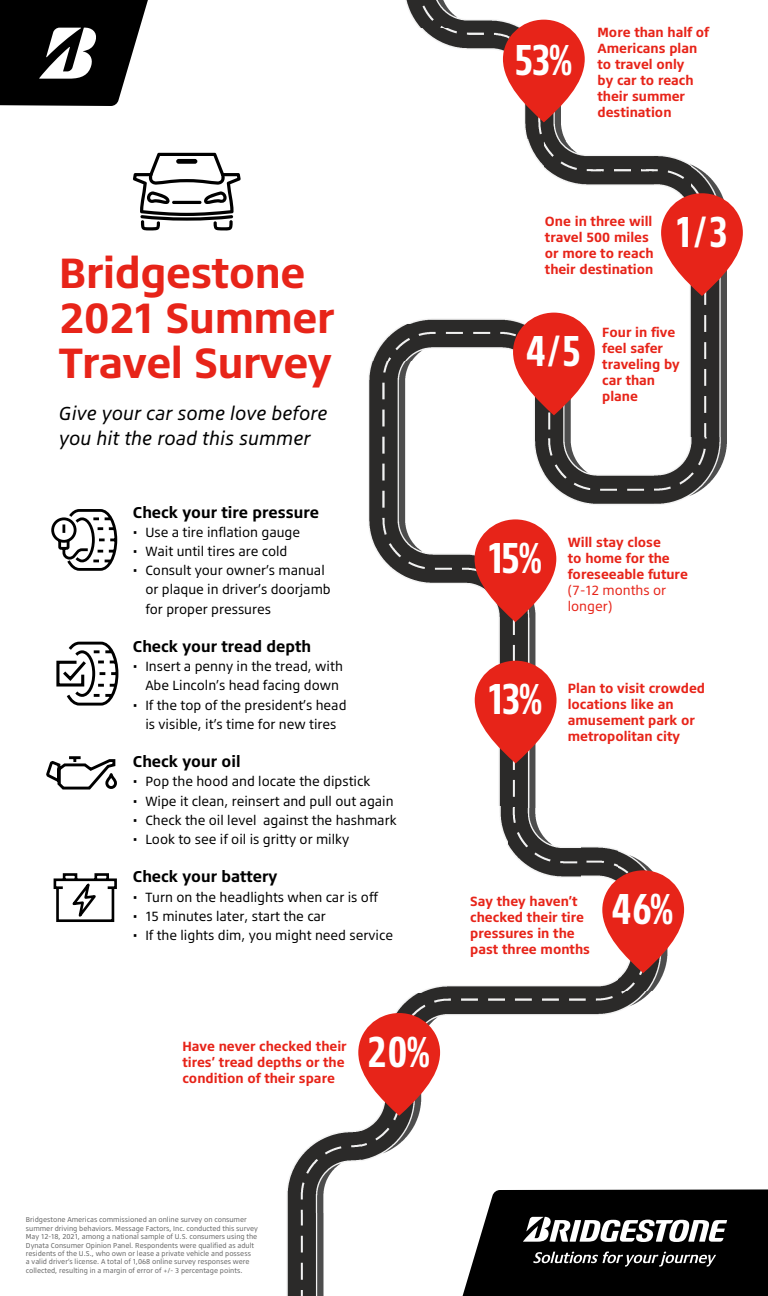
<style>
.page{position:relative;width:768px;height:1296px;background:#fff}
.page>*{position:absolute;margin:0;border:0;box-sizing:border-box;transform-origin:0 0}
.Numbers{font:700 44.12px "Bridgestone Type Cd";letter-spacing:-.06em;color:#fff}
.t1{font:700 43.2px "Bridgestone Type";letter-spacing:-.01em;color:#e72419}
.t2{font:italic 19.2px/25.2px "Bridgestone Type";color:#000}
.t3{font:700 16px "Bridgestone Type";color:#000}
.t4{font:13.6px/19.2px "Bridgestone Type";color:#000}
.t5{font:700 13.6px/16px "Bridgestone Type";color:#e72419}
.t6{font:7.2px/8.4px "Bridgestone Type";color:#666}
.s1{font-weight:400}
</style>
<div class="page">
<img style="left:654px;top:437px;width:72px;height:68px">
<img style="left:690px;top:163px;width:36px;height:274px">
<img style="left:617px;top:850px;width:68px;height:141px">
<img style="left:654px;top:155px;width:36px;height:72px">
<img style="left:379px;top:991px;width:273px;height:37px">
<img style="left:543px;top:474px;width:111px;height:31px">
<img style="left:544px;top:140px;width:110px;height:45px">
<img style="left:396px;top:979px;width:221px;height:13px">
<img style="left:581px;top:846px;width:36px;height:58px">
<img style="left:534px;top:437px;width:55px;height:37px">
<img style="left:507px;top:807px;width:74px;height:70px">
<img style="left:507px;top:326px;width:64px;height:111px">
<img style="left:507px;top:29px;width:74px;height:111px">
<img style="left:470px;top:547px;width:71px;height:260px">
<img style="left:404px;top:313px;width:140px;height:13px">
<img style="left:527px;top:140px;width:17px;height:27px">
<img style="left:406px;top:0;width:138px;height:29px">
<img style="left:470px;top:806px;width:37px;height:35px">
<img style="left:371px;top:325px;width:136px;height:37px">
<img style="left:422px;top:29px;width:85px;height:25px">
<img style="left:375px;top:548px;width:95px;height:36px">
<img style="left:360px;top:1029px;width:74px;height:132px">
<img style="left:368px;top:362px;width:50px;height:186px">
<img style="left:287px;top:1130px;width:73px;height:83px">
<img style="left:287px;top:1213px;width:37px;height:83px">
<svg style="left:0;top:0;width:148px;height:106px"></svg>
<svg style="left:462px;top:1189px;width:306px;height:107px;background:#292929"></svg>
<svg style="left:53px;top:873px;width:64px;height:49px"></svg>
<svg style="left:46px;top:756px;width:70px;height:34px"></svg>
<div style="left:105px;top:773px;width:12px;height:16px;border:3px solid #000;border-radius:4px"></div>
<svg style="left:56px;top:641px;width:63px;height:65px"></svg>
<svg style="left:51px;top:509px;width:67px;height:62px"></svg>
<svg style="left:133px;top:153px;width:108px;height:78px"></svg>
<hr style="left:172px;top:201px;width:29px;height:3px;background:#000;border-radius:2px">
<svg style="left:503px;top:20px;width:82px;height:102px;background:#e44037"></svg>
<svg style="left:661px;top:193px;width:82px;height:103px;background:#e24137"></svg>
<svg style="left:513px;top:313px;width:82px;height:102px;background:#e34037"></svg>
<svg style="left:475px;top:519px;width:81px;height:103px;background:#e13d34"></svg>
<svg style="left:475px;top:661px;width:82px;height:102px;background:#e44137"></svg>
<svg style="left:602px;top:870px;width:82px;height:103px;background:#e24037"></svg>
<svg style="left:358px;top:1013px;width:82px;height:103px;background:#e34138"></svg>
<p class="t1" style="left:59px;top:246px;width:248px">Bridgestone</p>
<p class="t1" style="left:59px;top:291px;width:277px">2021 Summer</p>
<p class="t1" style="left:59px;top:335px;width:274px">Travel Survey</p>
<p class="t2" style="left:59px;top:400px;width:270px">Give your car some love before you hit the road this summer</p>
<p class="t3" style="left:133px;top:502px;width:188px">Check your tire pressure</p>
<p class="t4" style="left:133px;top:522px;width:169px">• Use a tire inflation gauge</p>
<p class="t4" style="left:133px;top:541px;width:156px">• Wait until tires are cold</p>
<p class="t4" style="left:145px;top:560px;width:187px;text-indent:-12px">• Consult your owner’s manual or plaque in driver’s doorjamb for proper pressures</p>
<p class="t3" style="left:133px;top:636px;width:180px">Check your tread depth</p>
<p class="t4" style="left:133px;top:656px;width:211px;text-align:right">• Insert a penny in the tread, with<br>Abe Lincoln’s head facing down</p>
<p class="t4" style="left:133px;top:695px;width:215px;text-align:center">• If the top of the president’s head is visible, it’s time for new tires</p>
<p class="t3" style="left:133px;top:751px;width:109px">Check your oil</p>
<p class="t4" style="left:133px;top:772px;width:239px">• Pop the hood and locate the dipstick</p>
<p class="t4" style="left:133px;top:791px;width:262px">• Wipe it clean, reinsert and pull out again</p>
<p class="t4" style="left:133px;top:810px;width:265px">• Check the oil level against the hashmark</p>
<p class="t4" style="left:133px;top:829px;width:218px">• Look to see if oil is gritty or milky</p>
<p class="t3" style="left:133px;top:867px;width:146px">Check your battery</p>
<p class="t4" style="left:133px;top:887px;width:247px">• Turn on the headlights when car is off</p>
<p class="t4" style="left:133px;top:906px;width:195px">• 15 minutes later, start the car</p>
<p class="t4" style="left:133px;top:925px;width:262px">• If the lights dim, you might need service</p>
<p class="t5" style="left:182px;top:1038px;width:166px">Have never checked their tires’ tread depths or the condition of their spare</p>
<p class="Numbers" style="left:367px;top:1023px;width:65px">20%</p>
<p class="Numbers" style="left:514px;top:32px;width:60px">53%</p>
<p class="t5" style="left:598px;top:24px;width:113px">More than half of<br>Americans plan to travel only<br>by car to reach their summer destination</p>
<p class="t5" style="left:545px;top:213px;width:110px">One in three will travel 500 miles or more to reach their destination</p>
<p class="Numbers" style="left:676px;top:204px;width:54px">1/3</p>
<p class="Numbers" style="left:526px;top:323px;width:57px">4/5</p>
<p class="t5" style="left:602px;top:324px;width:79px">Four in five feel safer traveling by car than plane</p>
<p class="Numbers" style="left:488px;top:530px;width:57px">15%</p>
<p class="t5" style="left:568px;top:534px;width:122px">Will stay close<br>to home for the foreseeable future <span class="s1">(7-12 months or longer)</span></p>
<p class="Numbers" style="left:488px;top:671px;width:57px">13%</p>
<p class="t5" style="left:568px;top:680px;width:139px">Plan to visit crowded locations like an amusement park or metropolitan city</p>
<p class="t5" style="left:470px;top:892px;width:121px">Say they haven’t checked their tire pressures in the past three months</p>
<p class="Numbers" style="left:612px;top:881px;width:64px">46%</p>
<p class="t6" style="left:26px;top:1215px;width:234px">Bridgestone Americas commissioned an online survey on consumer summer driving behaviors. Message Factors, Inc. conducted this survey May 12-18, 2021, among a national sample of U.S. consumers using the Dynata Consumer Opinion Panel. Respondents were qualified as adult residents of the U.S., who own or lease a private vehicle and possess<br>a valid driver’s license. A total of 1,068 online survey responses were collected, resulting in a margin of error of +/- 3 percentage points.</p>
</div>
